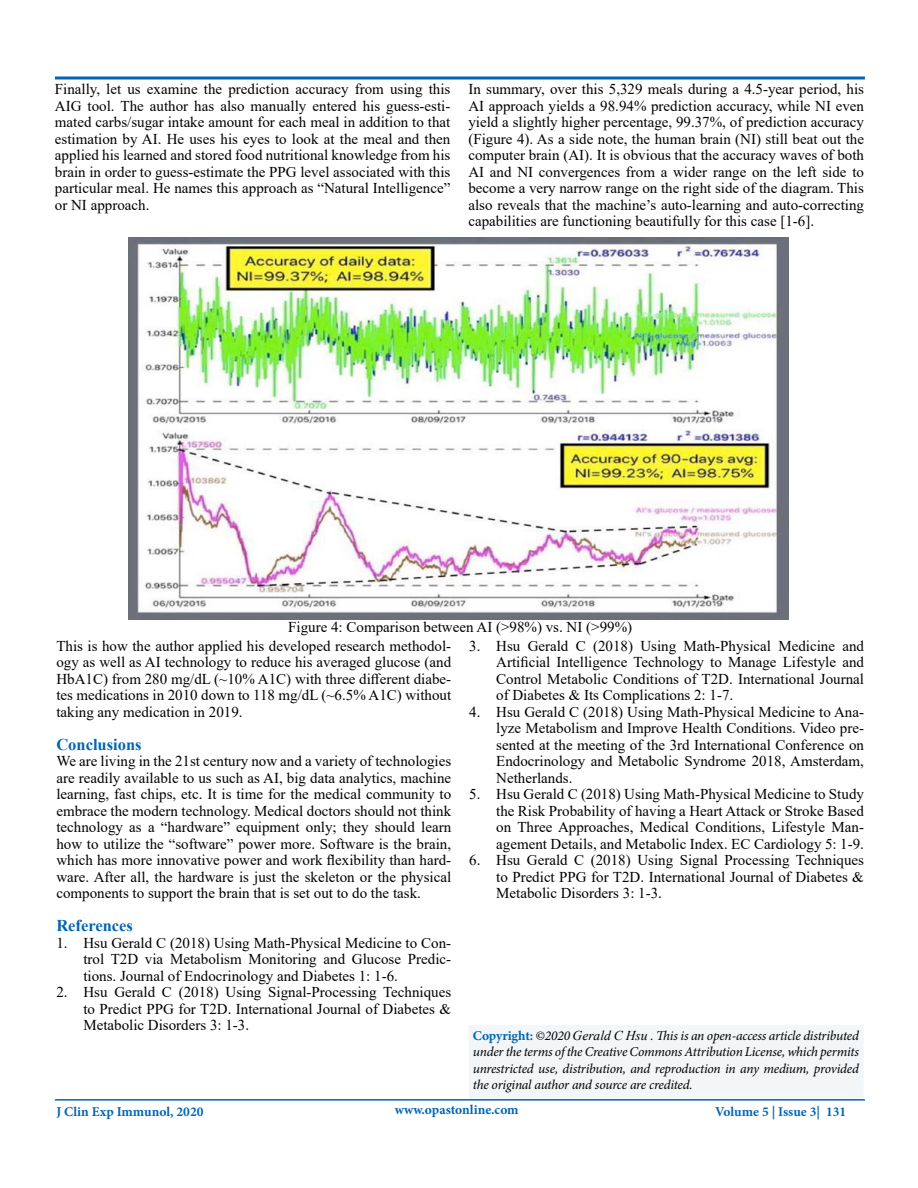
<style>
.page{position:relative;width:918px;height:1188px;background:#fff}
.page>*{position:absolute;margin:0;border:0;box-sizing:border-box;transform-origin:0 0}
.t1{font:700 16.5px "Times New Roman";color:#0066b3}
.t2{font:15px/16.5px "Times New Roman";color:#000;text-align:justify}
.t3{font:italic 13.5px/16.5px "Minion Pro";letter-spacing:-.02em;color:#000;text-align:justify}
.t4{font:700 13.5px "Minion Pro";color:#0066b3}
.s1{font-weight:700;font-style:normal;color:#0066b3}
.s2{font-family:"Times New Roman"}
</style>
<div class="page">
<hr style="left:55px;top:1099px;width:810px;height:2px;background:#0066b3">
<svg style="left:54px;top:76px;width:811px;height:4px;background:#3f8cc5"></svg>
<img style="left:128px;top:238px;width:661px;height:381px">
<div style="left:455px;top:1013px;width:422px;height:87px;background:#f3f5f7"></div>
<p class="t2" style="left:55px;top:80px;width:397px">Finally, let us examine the prediction accuracy from using this AIG tool. The author has also manually entered his guess-esti&shy;mated carbs/sugar intake amount for each meal in addition to that estimation by AI. He uses his eyes to look at the meal and then applied his learned and stored food nutritional knowledge from his brain in order to guess-estimate the PPG level associated with this particular meal. He names this approach as “Natural Intelligence” or NI approach.</p>
<p class="t2" style="left:468px;top:80px;width:397px">In summary, over this 5,329 meals during a 4.5-year period, his AI approach yields a 98.94% prediction accuracy, while NI even yield a slightly higher percentage, 99.37%, of prediction accuracy (Figure 4). As a side note, the human brain (NI) still beat out the computer brain (AI). It is obvious that the accuracy waves of both AI and NI convergences from a wider range on the left side to become a very narrow range on the right side of the diagram. This also reveals that the machine’s auto-learning and auto-correcting capabilities are functioning beautifully for this case [1-6].</p>
<p class="t2" style="left:56px;top:617px;width:577px;line-height:18.8px;text-indent:232px">Figure 4: Comparison between AI (&gt;98%) vs. NI (&gt;99%)<br>This is how the author applied his developed research methodol-</p>
<p class="t2" style="left:56px;top:654px;width:396px">ogy as well as AI technology to reduce his averaged glucose (and HbA1C) from 280 mg/dL (~10% A1C) with three different diabe&shy;tes medications in 2010 down to 118 mg/dL (~6.5% A1C) without taking any medication in 2019.</p>
<p class="t1" style="left:56px;top:733px;width:87px">Conclusions</p>
<p class="t2" style="left:56px;top:753px;width:396px">We are living in the 21st century now and a variety of technologies are readily available to us such as AI, big data analytics, machine learning, fast chips, etc. It is time for the medical community to embrace the modern technology. Medical doctors should not think technology as a “hardware” equipment only; they should learn how to utilize the “software” power more. Software is the brain, which has more innovative power and work flexibility than hard&shy;ware. After all, the hardware is just the skeleton or the physical components to support the brain that is set out to do the task.</p>
<p class="t1" style="left:56px;top:914px;width:78px">References</p>
<p class="t2" style="left:83px;top:934px;width:369px;text-indent:-27px">1. Hsu Gerald C (2018) Using Math-Physical Medicine to Con&shy;trol T2D via Metabolism Monitoring and Glucose Predic&shy;tions. Journal of Endocrinology and Diabetes 1: 1-6.</p>
<p class="t2" style="left:83px;top:984px;width:369px;text-indent:-27px">2. Hsu Gerald C (2018) Using Signal-Processing Techniques to Predict PPG for T2D. International Journal of Diabetes &amp; Metabolic Disorders 3: 1-3.</p>
<p class="t2" style="left:496px;top:637px;width:369px;text-indent:-27px">3. Hsu Gerald C (2018) Using Math-Physical Medicine and Artificial Intelligence Technology to Manage Lifestyle and Control Metabolic Conditions of T2D. International Journal of Diabetes &amp; Its Complications 2: 1-7.</p>
<p class="t2" style="left:496px;top:703px;width:369px;text-indent:-27px">4. Hsu Gerald C (2018) Using Math-Physical Medicine to Ana&shy;lyze Metabolism and Improve Health Conditions. Video pre&shy;sented at the meeting of the 3rd International Conference on Endocrinology and Metabolic Syndrome 2018, Amsterdam, Netherlands.</p>
<p class="t2" style="left:496px;top:786px;width:369px;text-indent:-27px">5. Hsu Gerald C (2018) Using Math-Physical Medicine to Study the Risk Probability of having a Heart Attack or Stroke Based on Three Approaches, Medical Conditions, Lifestyle Man&shy;agement Details, and Metabolic Index. EC Cardiology 5: 1-9.</p>
<p class="t2" style="left:496px;top:852px;width:369px;text-indent:-27px">6. Hsu Gerald C (2018) Using Signal Processing Techniques to Predict PPG for T2D. International Journal of Diabetes &amp; Metabolic Disorders 3: 1-3.</p>
<p class="t3" style="left:473px;top:1027px;width:388px"><span class="s1">Copyright:</span> ©2020 <span class="s2">Gerald C Hsu</span> . This is an open-access article distributed under the terms of the Creative Commons Attribution License, which permits unrestricted use, distribution, and reproduction in any medium, provided the original author and source are credited.</p>
<p class="t4" style="left:56px;top:1102px;width:149px">J Clin Exp Immunol, 2020</p>
<p class="t4" style="left:395px;top:1100px;width:126px">www.opastonline.com</p>
<p class="t4" style="left:715px;top:1102px;width:133px">Volume 5 | Issue 3| 131</p>
</div>
